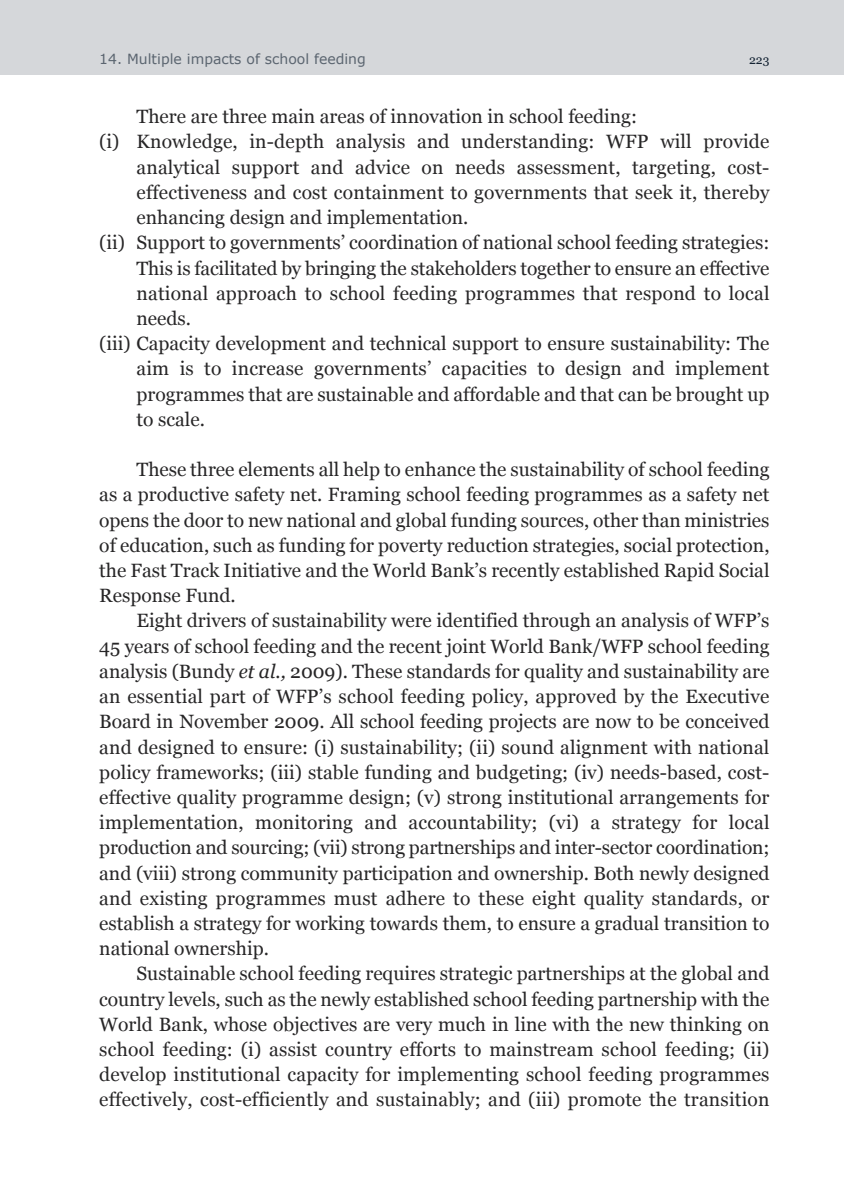
<style>
.page{position:relative;width:844px;height:1191px;background:#fff}
.page>*{position:absolute;margin:0;border:0;box-sizing:border-box;transform-origin:0 0}
.t1{font:19.25px/25.2px "Georgia";color:#272627;text-align:justify}
.t2{font:14px "Verdana";color:#5b6570}
.t3{font:12.25px "Georgia";color:#142333}
.s1{font-style:italic}
</style>
<div class="page">
<div style="left:0;top:0;width:843px;height:74px;background:#d5d7da"></div>
<p class="t2" style="left:99px;top:49px;width:268px">14. Multiple impacts of school feeding</p>
<p class="t3" style="left:748px;top:53px;width:22px">223</p>
<p class="t1" style="left:136px;top:104px;width:502px">There are three main areas of innovation in school feeding:</p>
<p class="t1" style="left:99px;top:129px;width:671px">(i) Knowledge, in-depth analysis and understanding: WFP will provide</p>
<p class="t1" style="left:136px;top:154px;width:634px">analytical support and advice on needs assessment, targeting, cost-</p>
<p class="t1" style="left:136px;top:180px;width:634px">effectiveness and cost containment to governments that seek it, thereby</p>
<p class="t1" style="left:136px;top:205px;width:333px">enhancing design and implementation.</p>
<p class="t1" style="left:99px;top:230px;width:671px">(ii) Support to governments’ coordination of national school feeding strategies:</p>
<p class="t1" style="left:136px;top:255px;width:634px">This is facilitated by bringing the stakeholders together to ensure an effective</p>
<p class="t1" style="left:136px;top:280px;width:634px">national approach to school feeding programmes that respond to local</p>
<p class="t1" style="left:136px;top:306px;width:56px">needs.</p>
<p class="t1" style="left:99px;top:331px;width:671px">(iii) Capacity development and technical support to ensure sustainability: The</p>
<p class="t1" style="left:136px;top:356px;width:634px">aim is to increase governments’ capacities to design and implement</p>
<p class="t1" style="left:136px;top:381px;width:634px">programmes that are sustainable and affordable and that can be brought up</p>
<p class="t1" style="left:136px;top:406px;width:70px">to scale.</p>
<p class="t1" style="left:99px;top:457px;width:671px;text-indent:37px">These three elements all help to enhance the sustainability of school feeding as a productive safety net. Framing school feeding programmes as a safety net opens the door to new national and global funding sources, other than ministries of education, such as funding for poverty reduction strategies, social protection, the Fast Track Initiative and the World Bank’s recently established Rapid Social Response Fund.</p>
<p class="t1" style="left:99px;top:608px;width:671px;text-indent:37px">Eight drivers of sustainability were identified through an analysis of WFP’s 45 years of school feeding and the recent joint World Bank/WFP school feeding analysis (Bundy <span class="s1">et al.,</span> 2009). These standards for quality and sustainability are an essential part of WFP’s school feeding policy, approved by the Executive Board in November 2009. All school feeding projects are now to be conceived and designed to ensure: (i) sustainability; (ii) sound alignment with national policy frameworks; (iii) stable funding and budgeting; (iv) needs-based, cost&shy;effective quality programme design; (v) strong institutional arrangements for implementation, monitoring and accountability; (vi) a strategy for local production and sourcing; (vii) strong partnerships and inter-sector coordination; and (viii) strong community participation and ownership. Both newly designed and existing programmes must adhere to these eight quality standards, or establish a strategy for working towards them, to ensure a gradual transition to national ownership.</p>
<p class="t1" style="left:99px;top:961px;width:671px;text-indent:37px">Sustainable school feeding requires strategic partnerships at the global and country levels, such as the newly established school feeding partnership with the World Bank, whose objectives are very much in line with the new thinking on school feeding: (i) assist country efforts to mainstream school feeding; (ii) develop institutional capacity for implementing school feeding programmes effectively, cost-efficiently and sustainably; and (iii) promote the transition</p>
</div>
